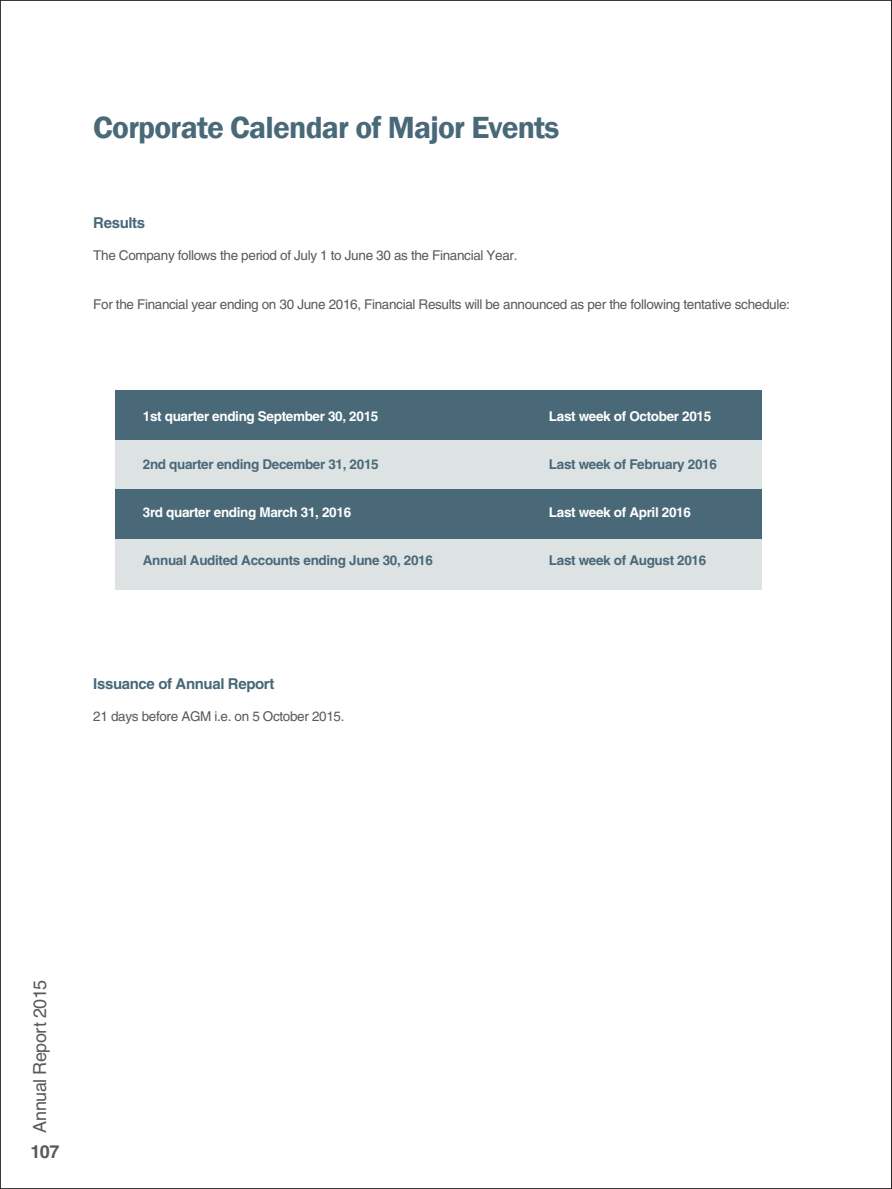
<style>
.page{position:relative;width:892px;height:1189px;background:#fff}
.page>*{position:absolute;margin:0;border:0;box-sizing:border-box;transform-origin:0 0}
.t1{font:600 31.5px "Franklin Gothic";letter-spacing:-.025em;color:#496978}
.t2{font:18px "Helvetica";letter-spacing:-.025em;color:#58595b}
.t3{font:700 18px "Helvetica";color:#58595b}
.t4{font:700 15px "Helvetica";letter-spacing:-.025em;color:#496879}
.t5{font:13.5px "Helvetica";letter-spacing:-.025em;color:#58595b}
.t6{font:700 13.5px "Helvetica";letter-spacing:-.025em;color:#496879}
.t7{font:700 13.5px "Helvetica";letter-spacing:-.025em;color:#fff}
</style>
<div class="page">
<div style="left:115px;top:390px;width:646px;height:50px;background:#496978"></div>
<div style="left:115px;top:440px;width:646px;height:50px;background:#dde3e3"></div>
<div style="left:115px;top:490px;width:646px;height:50px;background:#496978"></div>
<div style="left:115px;top:539px;width:646px;height:51px;background:#dde3e3"></div>
<p class="t1" style="left:93px;top:108px;width:468px">Corporate Calendar of Major Events</p>
<p class="t4" style="left:93px;top:213px;width:53px">Results</p>
<p class="t5" style="left:93px;top:248px;width:426px">The Company follows the period of July 1 to June 30 as the Financial Year.</p>
<p class="t5" style="left:93px;top:296px;width:698px">For the Financial year ending on 30 June 2016, Financial Results will be announced as per the following tentative schedule:</p>
<p class="t7" style="left:143px;top:408px;width:237px">1st quarter ending September 30, 2015</p>
<p class="t7" style="left:549px;top:408px;width:164px">Last week of October 2015</p>
<p class="t6" style="left:143px;top:456px;width:237px">2nd quarter ending December 31, 2015</p>
<p class="t6" style="left:549px;top:456px;width:169px">Last week of February 2016</p>
<p class="t7" style="left:143px;top:504px;width:210px">3rd quarter ending March 31, 2016</p>
<p class="t7" style="left:549px;top:504px;width:143px">Last week of April 2016</p>
<p class="t6" style="left:143px;top:552px;width:292px">Annual Audited Accounts ending June 30, 2016</p>
<p class="t6" style="left:549px;top:552px;width:159px">Last week of August 2016</p>
<p class="t4" style="left:93px;top:674px;width:183px">Issuance of Annual Report</p>
<p class="t5" style="left:93px;top:709px;width:253px">21 days before AGM i.e. on 5 October 2015.</p>
<p class="t2" style="left:29px;top:1132px;width:154px;rotate:-90deg">Annual Report 2015</p>
<p class="t3" style="left:30px;top:1141px;width:31px">107</p>
</div>
